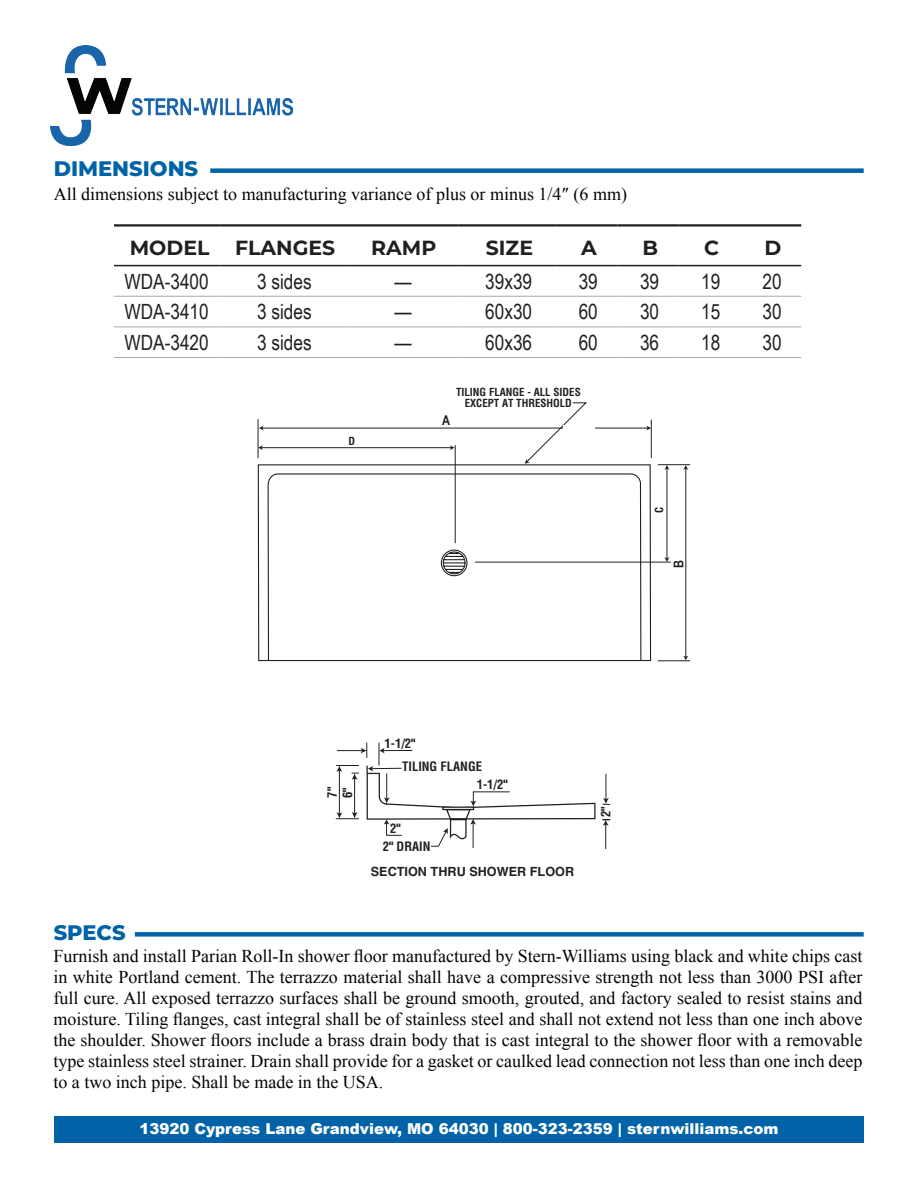
<style>
.page{position:relative;width:918px;height:1188px;background:#fff}
.page>*{position:absolute;margin:0;border:0;box-sizing:border-box;transform-origin:0 0}
.t1{font:21px "Arial Narrow";color:#231f20}
.t2{font:800 21px "Montserrat";color:#0163a7}
.t3{font:700 20.4px "Montserrat";color:#231f20}
.t4{font:900 18.15px "Helvetica Neue";color:#231f20}
.t5{font:18px/21px "Times New Roman";color:#040503;text-align:justify}
.t6{font:900 15px "Arial";color:#fff}
.t7{font:700 13.5px "Arial Narrow";color:#231f20}
.t8{font:700 condensed 12.6px/15.3px "Helvetica";color:#231f20}
.t9{font:700 12.6px/25.8px "Helvetica";color:#231f20}
.t10{font:condensed 12.45px/15.6px "Helvetica";color:#231f20}
.t11{font:700 condensed 10.95px/10.9px "Helvetica";color:#231f20;text-align:center}
.t12{font:900 10.95px "Helvetica";color:#231f20}
.t13{font:7.95px "Helvetica";color:#231f20}
.s1{font-stretch:condensed}
</style>
<div class="page">
<div style="left:54px;top:1116px;width:810px;height:27px;background:#0163a7"></div>
<img style="left:50px;top:45px;width:243px;height:100px">
<div style="left:210px;top:168px;width:654px;height:5px;background:#0163a7"></div>
<hr style="left:114px;top:224px;width:107px;height:3px;background:#231f20">
<hr style="left:221px;top:224px;width:124px;height:3px;background:#231f20">
<hr style="left:345px;top:224px;width:113px;height:3px;background:#231f20">
<hr style="left:458px;top:224px;width:98px;height:3px;background:#231f20">
<hr style="left:556px;top:224px;width:61px;height:3px;background:#231f20">
<hr style="left:617px;top:224px;width:62px;height:3px;background:#231f20">
<hr style="left:679px;top:224px;width:61px;height:3px;background:#231f20">
<hr style="left:740px;top:224px;width:61px;height:3px;background:#231f20">
<hr style="left:114px;top:296px;width:107px;height:1px;background:#a8a9ad">
<hr style="left:221px;top:296px;width:124px;height:1px;background:#a8a9ad">
<hr style="left:345px;top:296px;width:113px;height:1px;background:#a8a9ad">
<hr style="left:458px;top:296px;width:98px;height:1px;background:#a8a9ad">
<hr style="left:556px;top:296px;width:61px;height:1px;background:#a8a9ad">
<hr style="left:617px;top:296px;width:62px;height:1px;background:#a8a9ad">
<hr style="left:679px;top:296px;width:61px;height:1px;background:#a8a9ad">
<hr style="left:740px;top:296px;width:61px;height:1px;background:#a8a9ad">
<hr style="left:114px;top:327px;width:107px;height:1px;background:#a8a9ad">
<hr style="left:221px;top:327px;width:124px;height:1px;background:#a8a9ad">
<hr style="left:345px;top:327px;width:113px;height:1px;background:#a8a9ad">
<hr style="left:458px;top:327px;width:98px;height:1px;background:#a8a9ad">
<hr style="left:556px;top:327px;width:61px;height:1px;background:#a8a9ad">
<hr style="left:617px;top:327px;width:62px;height:1px;background:#a8a9ad">
<hr style="left:679px;top:327px;width:61px;height:1px;background:#a8a9ad">
<hr style="left:740px;top:327px;width:61px;height:1px;background:#a8a9ad">
<hr style="left:114px;top:357px;width:107px;height:1px;background:#a8a9ad">
<hr style="left:221px;top:357px;width:124px;height:1px;background:#a8a9ad">
<hr style="left:345px;top:357px;width:113px;height:1px;background:#a8a9ad">
<hr style="left:458px;top:357px;width:98px;height:1px;background:#a8a9ad">
<hr style="left:556px;top:357px;width:61px;height:1px;background:#a8a9ad">
<hr style="left:617px;top:357px;width:62px;height:1px;background:#a8a9ad">
<hr style="left:679px;top:357px;width:61px;height:1px;background:#a8a9ad">
<hr style="left:740px;top:357px;width:61px;height:1px;background:#a8a9ad">
<hr style="left:114px;top:265px;width:107px;height:1px;background:#231f20">
<hr style="left:221px;top:265px;width:124px;height:1px;background:#231f20">
<hr style="left:345px;top:265px;width:113px;height:1px;background:#231f20">
<hr style="left:458px;top:265px;width:98px;height:1px;background:#231f20">
<hr style="left:556px;top:265px;width:61px;height:1px;background:#231f20">
<hr style="left:617px;top:265px;width:62px;height:1px;background:#231f20">
<hr style="left:679px;top:265px;width:61px;height:1px;background:#231f20">
<hr style="left:740px;top:265px;width:61px;height:1px;background:#231f20">
<div style="left:135px;top:932px;width:729px;height:5px;background:#0163a7"></div>
<svg style="left:257px;top:464px;width:395px;height:198px"></svg>
<hr style="left:658px;top:464px;width:32px;height:1px;background:#231f20">
<hr style="left:475px;top:562px;width:196px;height:1px;background:#231f20">
<hr style="left:658px;top:661px;width:32px;height:1px;background:#231f20">
<hr style="left:667px;top:468px;width:1px;height:91px;background:#231f20">
<svg style="left:664px;top:557px;width:6px;height:5px"></svg>
<svg style="left:664px;top:465px;width:6px;height:5px"></svg>
<hr style="left:686px;top:468px;width:1px;height:189px;background:#231f20">
<svg style="left:683px;top:656px;width:5px;height:5px"></svg>
<svg style="left:683px;top:465px;width:5px;height:5px"></svg>
<hr style="left:258px;top:419px;width:1px;height:39px;background:#231f20">
<hr style="left:651px;top:420px;width:1px;height:38px;background:#231f20">
<hr style="left:455px;top:445px;width:1px;height:98px;background:#231f20">
<hr style="left:261px;top:447px;width:190px;height:1px;background:#231f20">
<svg style="left:450px;top:445px;width:5px;height:5px"></svg>
<svg style="left:258px;top:445px;width:5px;height:5px"></svg>
<hr style="left:262px;top:428px;width:386px;height:1px;background:#231f20">
<svg style="left:647px;top:425px;width:4px;height:6px"></svg>
<svg style="left:259px;top:425px;width:5px;height:6px"></svg>
<svg style="left:525px;top:402px;width:62px;height:62px"></svg>
<div style="left:563px;top:426px;width:32px;height:17px;background:#fff"></div>
<svg style="left:336px;top:743px;width:260px;height:105px"></svg>
<svg style="left:603px;top:774px;width:7px;height:31px"></svg>
<svg style="left:603px;top:819px;width:7px;height:30px"></svg>
<hr style="left:473px;top:792px;width:37px;height:1px;background:#231f20">
<p class="t2" style="left:54px;top:155px;width:146px">DIMENSIONS</p>
<p class="t5" style="left:54px;top:183px;width:575px">All dimensions subject to manufacturing variance of plus or minus 1/4″ (6 mm)</p>
<p class="t3" style="left:130px;top:235px;width:81px">MODEL</p>
<p class="t3" style="left:235px;top:235px;width:102px">FLANGES</p>
<p class="t3" style="left:371px;top:235px;width:67px">RAMP</p>
<p class="t3" style="left:486px;top:235px;width:49px">SIZE</p>
<p class="t3" style="left:581px;top:235px;width:17px">A</p>
<p class="t3" style="left:643px;top:235px;width:17px">B</p>
<p class="t3" style="left:704px;top:235px;width:16px">C</p>
<p class="t3" style="left:764px;top:235px;width:18px">D</p>
<p class="t1" style="left:125px;top:266px;width:86px">WDA-3400</p>
<p class="t1" style="left:257px;top:266px;width:56px">3 sides</p>
<p class="t1" style="left:394px;top:266px;width:19px">—</p>
<p class="t1" style="left:485px;top:266px;width:48px">39x39</p>
<p class="t1" style="left:579px;top:266px;width:21px">39</p>
<p class="t1" style="left:640px;top:266px;width:21px">39</p>
<p class="t1" style="left:701px;top:266px;width:21px">19</p>
<p class="t1" style="left:763px;top:266px;width:21px">20</p>
<p class="t1" style="left:125px;top:296px;width:86px">WDA-3410</p>
<p class="t1" style="left:257px;top:296px;width:56px">3 sides</p>
<p class="t1" style="left:394px;top:296px;width:19px">—</p>
<p class="t1" style="left:485px;top:296px;width:48px">60x30</p>
<p class="t1" style="left:579px;top:296px;width:21px">60</p>
<p class="t1" style="left:640px;top:296px;width:21px">30</p>
<p class="t1" style="left:701px;top:296px;width:21px">15</p>
<p class="t1" style="left:763px;top:296px;width:21px">30</p>
<p class="t1" style="left:125px;top:327px;width:86px">WDA-3420</p>
<p class="t1" style="left:257px;top:327px;width:56px">3 sides</p>
<p class="t1" style="left:394px;top:327px;width:19px">—</p>
<p class="t1" style="left:485px;top:327px;width:48px">60x36</p>
<p class="t1" style="left:579px;top:327px;width:21px">60</p>
<p class="t1" style="left:640px;top:327px;width:21px">36</p>
<p class="t1" style="left:701px;top:327px;width:21px">18</p>
<p class="t1" style="left:763px;top:327px;width:21px">30</p>
<p class="t13" style="left:288px;top:185px;width:35px">2" DRAIN</p>
<p class="t13" style="left:496px;top:187px;width:45px">STEEL CAP</p>
<p class="t12" style="left:400px;top:231px;width:110px">WDA-3410 SERIES</p>
<p class="t11" style="left:576px;top:326px;width:11px;rotate:-90deg">2"</p>
<p class="t10" style="left:714px;top:310px;width:21px">MM</p>
<p class="t10" style="left:636px;top:326px;width:8px">A<br>B</p>
<p class="t10" style="left:769px;top:326px;width:8px">A<br>B</p>
<p class="t11" style="left:456px;top:386px;width:126px">TILING FLANGE - ALL SIDES<br>EXCEPT AT THRESHOLD</p>
<p class="t11" style="left:349px;top:435px;width:8px">D</p>
<p class="t7" style="left:442px;top:410px;width:9px">A</p>
<p class="t11" style="left:654px;top:513px;width:8px;rotate:-90deg">C</p>
<p class="t11" style="left:674px;top:565px;width:8px;rotate:-90deg">A</p>
<p class="t7" style="left:668px;top:568px;width:9px;rotate:-90deg">B</p>
<p class="t8" style="left:324px;top:798px;width:12px;rotate:-90deg">7"<br>6"</p>
<p class="t8" style="left:385px;top:736px;width:32px">1-1/2"</p>
<p class="t8" style="left:402px;top:759px;width:81px">TILING FLANGE</p>
<p class="t8" style="left:390px;top:820px;width:12px">2"</p>
<p class="t8" style="left:477px;top:777px;width:32px">1-1/2"</p>
<p class="t9" style="left:371px;top:833px;width:205px;text-indent:12px"><span class="s1">2" DRAIN<br></span>SECTION THRU SHOWER FLOOR</p>
<p class="t8" style="left:598px;top:817px;width:12px;rotate:-90deg">2"</p>
<p class="t2" style="left:54px;top:918px;width:73px">SPECS</p>
<p class="t5" style="left:53px;top:945px;width:811px">Furnish and install Parian Roll-In shower floor manufactured by Stern-Williams using black and white chips cast in white Portland cement. The terrazzo material shall have a compressive strength not less than 3000 PSI after full cure. All exposed terrazzo surfaces shall be ground smooth, grouted, and factory sealed to resist stains and moisture. Tiling flanges, cast integral shall be of stainless steel and shall not extend not less than one inch above the shoulder. Shower floors include a brass drain body that is cast integral to the shower floor with a removable type stainless steel strainer. Drain shall provide for a gasket or caulked lead connection not less than one inch deep to a two inch pipe. Shall be made in the USA.</p>
<p class="t8" style="left:335px;top:943px;width:9px">D</p>
<p class="t8" style="left:689px;top:1035px;width:9px;rotate:-90deg">C</p>
<p class="t4" style="left:768px;top:1057px;width:51px">Note:</p>
<p class="t6" style="left:139px;top:1118px;width:641px">13920 Cypress Lane Grandview, MO 64030 | 800-323-2359 | sternwilliams.com</p>
</div>
